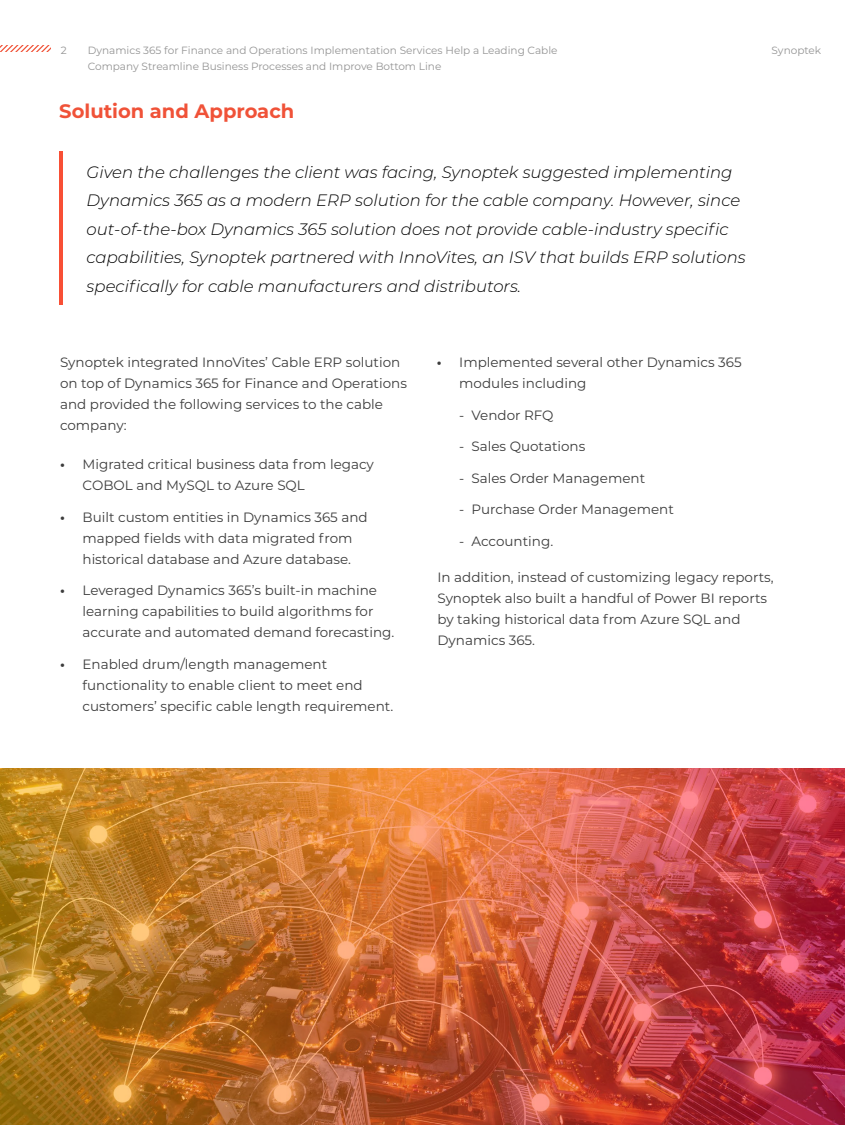
<style>
.page{position:relative;width:845px;height:1125px;background:#fff}
.page>*{position:absolute;margin:0;border:0;box-sizing:border-box;transform-origin:0 0}
.t1{font:700 19.5px "Montserrat";color:#f05238}
.t2{font:italic 300 16.5px/28.5px "Montserrat";color:#000}
.t3{font:13.5px/21px "Montserrat";color:#3c3c3c}
.t4{font:10.5px/16.5px "Montserrat";color:#949494}
.s1{font-weight:700}
</style>
<div class="page">
<svg style="left:0;top:45px;width:50px;height:7px"></svg>
<hr style="left:60px;top:152px;width:3px;height:153px;background:#f84f35">
<img style="left:0;top:768px;width:844px;height:357px">
<p class="t4" style="left:61px;top:41px;width:7px">2</p>
<p class="t4" style="left:88px;top:41px;width:471px">Dynamics 365 for Finance and Operations Implementation Services Help a Leading Cable<br>Company Streamline Business Processes and Improve Bottom Line</p>
<p class="t4" style="left:771px;top:41px;width:51px">Synoptek</p>
<h1 class="t1" style="left:59px;top:97px;width:236px">Solution and Approach</h1>
<p class="t2" style="left:87px;top:157px;width:660px">Given the challenges the client was facing, Synoptek suggested implementing Dynamics 365 as a modern ERP solution for the cable company. However, since out-of-the-box Dynamics 365 solution does not provide cable-industry specific capabilities, Synoptek partnered with InnoVites, an ISV that builds ERP solutions specifically for cable manufacturers and distributors.</p>
<p class="t3" style="left:60px;top:351px;width:348px">Synoptek integrated InnoVites’ Cable ERP solution on top of Dynamics 365 for Finance and Operations and provided the following services to the cable company:</p>
<p class="t3" style="left:83px;top:453px;width:293px;text-indent:-23px"><span class="s1">•</span> Migrated critical business data from legacy<br>COBOL and MySQL to Azure SQL</p>
<p class="t3" style="left:60px;top:506px;width:309px;text-align:center"><span class="s1">•</span> Built custom entities in Dynamics 365 and mapped fields with data migrated from historical database and Azure database.</p>
<p class="t3" style="left:83px;top:579px;width:313px;text-indent:-23px"><span class="s1">•</span> Leveraged Dynamics 365’s built-in machine learning capabilities to build algorithms for accurate and automated demand forecasting.</p>
<p class="t3" style="left:83px;top:653px;width:312px;text-indent:-23px"><span class="s1">•</span> Enabled drum/length management functionality to enable client to meet end customers’ specific cable length requirement.</p>
<p class="t3" style="left:459px;top:351px;width:284px;text-indent:-23px"><span class="s1">•</span> Implemented several other Dynamics 365 modules including</p>
<p class="t3" style="left:459px;top:404px;width:96px">- Vendor RFQ</p>
<p class="t3" style="left:459px;top:435px;width:128px">- Sales Quotations</p>
<p class="t3" style="left:459px;top:467px;width:187px">- Sales Order Management</p>
<p class="t3" style="left:459px;top:498px;width:216px">- Purchase Order Management</p>
<p class="t3" style="left:459px;top:530px;width:95px">- Accounting.</p>
<p class="t3" style="left:437px;top:566px;width:337px">In addition, instead of customizing legacy reports, Synoptek also built a handful of Power BI reports by taking historical data from Azure SQL and Dynamics 365.</p>
</div>
